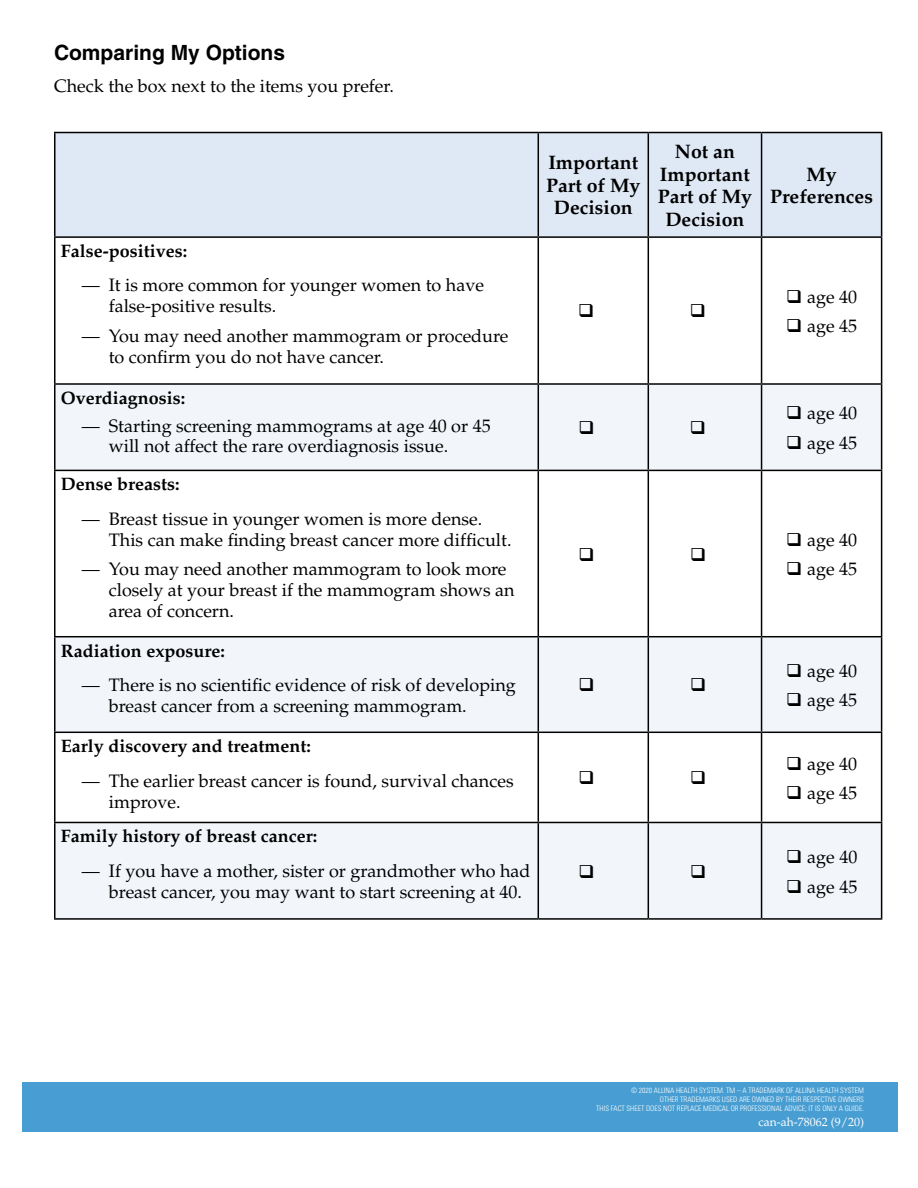
<style>
.page{position:relative;width:918px;height:1188px;background:#fff}
.page>*{position:absolute;margin:0;border:0;box-sizing:border-box;transform-origin:0 0}
.t1{font:700 21px "Helvetica";color:#000}
.t2{font:700 19.5px/22.5px "Palatino";color:#000;text-align:center}
.t3{font:18px/21px "Palatino";color:#000}
.t4{font:700 18px "Palatino";color:#000}
.t5{font:12px "Palatino";color:#fff}
.t6{font:300 condensed 7.5px/9px "Univers";color:#fff;text-align:right}
</style>
<div class="page">
<div style="left:56px;top:133px;width:825px;height:103px;background:#dfe9f5"></div>
<svg style="left:56px;top:385px;width:825px;height:533px;fill:#f2f6fb"></svg>
<hr style="left:54px;top:132px;width:484px;height:1px;background:#000">
<hr style="left:54px;top:133px;width:2px;height:103px;background:#000">
<hr style="left:538px;top:132px;width:110px;height:1px;background:#000">
<hr style="left:538px;top:133px;width:1px;height:103px;background:#000">
<hr style="left:648px;top:132px;width:114px;height:1px;background:#000">
<hr style="left:648px;top:133px;width:1px;height:103px;background:#000">
<hr style="left:762px;top:132px;width:120px;height:1px;background:#000">
<hr style="left:761px;top:133px;width:1px;height:103px;background:#000">
<hr style="left:881px;top:133px;width:1px;height:103px;background:#000">
<hr style="left:54px;top:236px;width:484px;height:2px;background:#000">
<hr style="left:54px;top:238px;width:2px;height:145px;background:#000">
<hr style="left:538px;top:236px;width:110px;height:2px;background:#000">
<hr style="left:538px;top:238px;width:1px;height:145px;background:#000">
<hr style="left:648px;top:236px;width:114px;height:2px;background:#000">
<hr style="left:648px;top:238px;width:1px;height:145px;background:#000">
<hr style="left:762px;top:236px;width:120px;height:2px;background:#000">
<hr style="left:761px;top:238px;width:1px;height:145px;background:#000">
<hr style="left:881px;top:238px;width:1px;height:145px;background:#000">
<hr style="left:54px;top:383px;width:484px;height:2px;background:#000">
<hr style="left:54px;top:385px;width:2px;height:85px;background:#000">
<hr style="left:538px;top:383px;width:110px;height:2px;background:#000">
<hr style="left:538px;top:385px;width:1px;height:85px;background:#000">
<hr style="left:648px;top:383px;width:114px;height:2px;background:#000">
<hr style="left:648px;top:385px;width:1px;height:85px;background:#000">
<hr style="left:762px;top:383px;width:120px;height:2px;background:#000">
<hr style="left:761px;top:385px;width:1px;height:85px;background:#000">
<hr style="left:881px;top:385px;width:1px;height:85px;background:#000">
<hr style="left:54px;top:470px;width:484px;height:1px;background:#000">
<hr style="left:54px;top:471px;width:2px;height:165px;background:#000">
<hr style="left:538px;top:470px;width:110px;height:1px;background:#000">
<hr style="left:538px;top:471px;width:1px;height:165px;background:#000">
<hr style="left:648px;top:470px;width:114px;height:1px;background:#000">
<hr style="left:648px;top:471px;width:1px;height:165px;background:#000">
<hr style="left:762px;top:470px;width:120px;height:1px;background:#000">
<hr style="left:761px;top:471px;width:1px;height:165px;background:#000">
<hr style="left:881px;top:471px;width:1px;height:165px;background:#000">
<hr style="left:54px;top:636px;width:484px;height:1px;background:#000">
<hr style="left:54px;top:637px;width:2px;height:95px;background:#000">
<hr style="left:538px;top:636px;width:110px;height:1px;background:#000">
<hr style="left:538px;top:637px;width:1px;height:95px;background:#000">
<hr style="left:648px;top:636px;width:114px;height:1px;background:#000">
<hr style="left:648px;top:637px;width:1px;height:95px;background:#000">
<hr style="left:762px;top:636px;width:120px;height:1px;background:#000">
<hr style="left:761px;top:637px;width:1px;height:95px;background:#000">
<hr style="left:881px;top:637px;width:1px;height:95px;background:#000">
<hr style="left:54px;top:732px;width:484px;height:1px;background:#000">
<hr style="left:54px;top:733px;width:2px;height:89px;background:#000">
<hr style="left:538px;top:732px;width:110px;height:1px;background:#000">
<hr style="left:538px;top:733px;width:1px;height:89px;background:#000">
<hr style="left:648px;top:732px;width:114px;height:1px;background:#000">
<hr style="left:648px;top:733px;width:1px;height:89px;background:#000">
<hr style="left:762px;top:732px;width:120px;height:1px;background:#000">
<hr style="left:761px;top:733px;width:1px;height:89px;background:#000">
<hr style="left:881px;top:733px;width:1px;height:89px;background:#000">
<hr style="left:54px;top:822px;width:484px;height:1px;background:#000">
<hr style="left:54px;top:823px;width:2px;height:95px;background:#000">
<hr style="left:538px;top:822px;width:110px;height:1px;background:#000">
<hr style="left:538px;top:823px;width:1px;height:95px;background:#000">
<hr style="left:648px;top:822px;width:114px;height:1px;background:#000">
<hr style="left:648px;top:823px;width:1px;height:95px;background:#000">
<hr style="left:762px;top:822px;width:120px;height:1px;background:#000">
<hr style="left:761px;top:823px;width:1px;height:95px;background:#000">
<hr style="left:881px;top:823px;width:1px;height:95px;background:#000">
<hr style="left:54px;top:918px;width:484px;height:2px;background:#000">
<hr style="left:538px;top:918px;width:110px;height:2px;background:#000">
<hr style="left:648px;top:918px;width:114px;height:2px;background:#000">
<hr style="left:762px;top:918px;width:120px;height:2px;background:#000">
<div style="left:22px;top:1082px;width:876px;height:50px;background:#489ed2"></div>
<svg style="left:580px;top:421px;width:13px;height:13px"></svg>
<svg style="left:691px;top:421px;width:14px;height:13px"></svg>
<svg style="left:788px;top:406px;width:13px;height:13px"></svg>
<svg style="left:788px;top:436px;width:13px;height:13px"></svg>
<svg style="left:580px;top:547px;width:13px;height:14px"></svg>
<svg style="left:692px;top:547px;width:13px;height:14px"></svg>
<svg style="left:788px;top:532px;width:13px;height:14px"></svg>
<svg style="left:788px;top:562px;width:13px;height:13px"></svg>
<svg style="left:580px;top:678px;width:13px;height:13px"></svg>
<svg style="left:692px;top:678px;width:13px;height:13px"></svg>
<svg style="left:788px;top:663px;width:13px;height:14px"></svg>
<svg style="left:788px;top:693px;width:13px;height:13px"></svg>
<svg style="left:580px;top:771px;width:13px;height:13px"></svg>
<svg style="left:692px;top:771px;width:13px;height:13px"></svg>
<svg style="left:788px;top:756px;width:13px;height:14px"></svg>
<svg style="left:788px;top:786px;width:13px;height:13px"></svg>
<svg style="left:580px;top:864px;width:13px;height:14px"></svg>
<svg style="left:692px;top:864px;width:13px;height:14px"></svg>
<svg style="left:788px;top:850px;width:13px;height:13px"></svg>
<svg style="left:788px;top:879px;width:13px;height:14px"></svg>
<p class="t1" style="left:54px;top:40px;width:233px">Comparing My Options</p>
<p class="t3" style="left:54px;top:75px;width:341px">Check the box next to the items you prefer.</p>
<p class="t4" style="left:61px;top:240px;width:128px">False-positives:</p>
<p class="t3" style="left:109px;top:275px;width:377px;text-indent:-27px">— It is more common for younger women to have false-positive results.</p>
<p class="t3" style="left:109px;top:326px;width:401px;text-indent:-27px">— You may need another mammogram or procedure to confirm you do not have cancer.</p>
<p class="t4" style="left:61px;top:387px;width:126px">Overdiagnosis:</p>
<p class="t3" style="left:109px;top:417px;width:383px;line-height:19.5px;text-indent:-27px">— Starting screening mammograms at age 40 or 45 will not affect the rare overdiagnosis issue.</p>
<p class="t4" style="left:61px;top:474px;width:120px">Dense breasts:</p>
<p class="t3" style="left:109px;top:508px;width:404px;text-indent:-27px">— Breast tissue in younger women is more dense.<br>This can make finding breast cancer more difficult.</p>
<p class="t3" style="left:109px;top:559px;width:407px;text-indent:-27px">— You may need another mammogram to look more closely at your breast if the mammogram shows an area of concern.</p>
<p class="t4" style="left:61px;top:640px;width:165px">Radiation exposure:</p>
<p class="t3" style="left:109px;top:675px;width:409px;text-indent:-27px">— There is no scientific evidence of risk of developing breast cancer from a screening mammogram.</p>
<p class="t4" style="left:61px;top:736px;width:251px">Early discovery and treatment:</p>
<p class="t3" style="left:109px;top:770px;width:406px;text-indent:-27px">— The earlier breast cancer is found, survival chances improve.</p>
<p class="t4" style="left:61px;top:826px;width:258px">Family history of breast cancer:</p>
<p class="t3" style="left:109px;top:861px;width:423px;text-indent:-27px">— If you have a mother, sister or grandmother who had breast cancer, you may want to start screening at 40.</p>
<p class="t2" style="left:546px;top:152px;width:96px">Important<br>Part of My<br>Decision</p>
<p class="t2" style="left:658px;top:141px;width:96px">Not an<br>Important<br>Part of My<br>Decision</p>
<p class="t2" style="left:770px;top:163px;width:104px">My<br>Preferences</p>
<p class="t3" style="left:807px;top:282px;width:52px;line-height:29.7px">age 40 age 45</p>
<p class="t3" style="left:807px;top:399px;width:52px;line-height:29.7px">age 40 age 45</p>
<p class="t3" style="left:807px;top:525px;width:52px;line-height:29.7px">age 40 age 45</p>
<p class="t3" style="left:807px;top:656px;width:52px;line-height:29.7px">age 40 age 45</p>
<p class="t3" style="left:807px;top:749px;width:52px;line-height:29.7px">age 40 age 45</p>
<p class="t3" style="left:807px;top:842px;width:52px;line-height:29.7px">age 40 age 45</p>
<p class="t6" style="left:596px;top:1086px;width:269px">© 2020 ALLINA HEALTH SYSTEM. TM – A TRADEMARK OF ALLINA HEALTH SYSTEM<br>OTHER TRADEMARKS USED ARE OWNED BY THEIR RESPECTIVE OWNERS<br>THIS FACT SHEET DOES NOT REPLACE MEDICAL OR PROFESSIONAL ADVICE; IT IS ONLY A GUIDE.</p>
<p class="t5" style="left:758px;top:1115px;width:107px">can-ah-78062 (9/20)</p>
</div>
